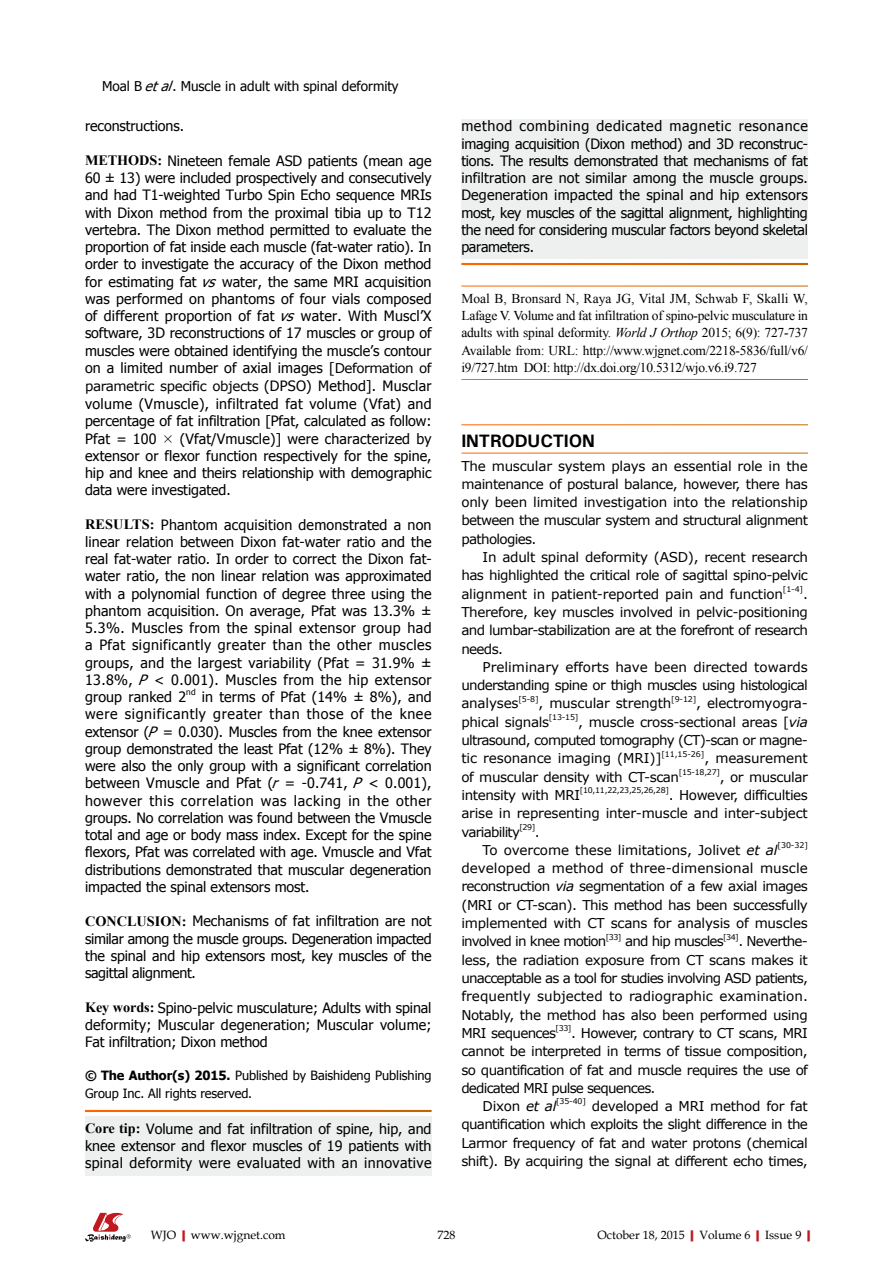
<style>
.page{position:relative;width:893px;height:1263px;background:#fff}
.page>*{position:absolute;margin:0;border:0;box-sizing:border-box;transform-origin:0 0}
.t1{font:700 18px "Univers";letter-spacing:-.01em;color:#000}
.t2{font:14.25px/17.2px "Tahoma";letter-spacing:-.005em;color:#000;text-align:justify}
.t3{font:13.5px/18.3px "Verdana";letter-spacing:-.03em;color:#000;text-align:justify}
.t4{font:13.5px/17.2px "Times New Roman";letter-spacing:-.02em;color:#000;text-align:justify}
.t5{font:13.5px "Verdana";letter-spacing:-.05em;color:#000}
.t6{font:13.5px "Verdana";letter-spacing:-.055em;color:#000}
.t7{font:13.5px/18.3px "Verdana";letter-spacing:-.01em;color:#000}
.t8{font:13.5px "Tahoma";color:#000}
.t9{font:13.5px "Verdana";color:#000}
.t10{font:13.5px "Verdana";letter-spacing:-.06em;color:#000}
.t11{font:12.75px/17.2px "Tahoma";letter-spacing:-.005em;color:#000}
.t12{font:12px "Book Antiqua";color:#000}
.t13{font:8.25px "Tahoma";color:#000}
.t14{font:7.8px "Verdana";letter-spacing:-.03em;color:#000}
.s1{font-style:italic}
.s2{font-family:"Times New Roman";font-weight:700}
.s3{font-family:"Verdana";font-size:13.5px}
.s4{font-family:"Tahoma";font-size:14.25px}
.s5{font-family:"Garamond";font-size:15.75px}
.s6{font-weight:700}
.s7{font-weight:700;color:#c01920}
</style>
<div class="page">
<div style="left:461px;top:119px;width:347px;height:140px;background:#eeefef"></div>
<div style="left:85px;top:1116px;width:347px;height:59px;background:#eeefef"></div>
<svg style="left:85px;top:1213px;width:46px;height:29px"></svg>
<p class="t8" style="left:102px;top:77px;width:298px">Moal B <span class="s1">etal</span>. Muscle in adult with spinal deformity</p>
<p class="t2" style="left:85px;top:117px;width:100px">reconstructions.</p>
<p class="t2" style="left:85px;top:151px;width:348px"><span class="s2">METHODS:</span> Nineteen female ASD patients (mean age 60 ± 13) were included prospectively and consecutively and had T1-weighted Turbo Spin Echo sequence MRIs with Dixon method from the proximal tibia up to T12 vertebra. The Dixon method permitted to evaluate the proportion of fat inside each muscle (fat-water ratio). In order to investigate the accuracy of the Dixon method for estimating fat <span class="s1">vs</span> water, the same MRI acquisition was performed on phantoms of four vials composed of different proportion of fat <span class="s1">vs</span> water. With Muscl’X software, 3D reconstructions of 17 muscles or group of muscles were obtained identifying the muscle’s contour on a limited number of axial images [<span class="s3">Deformation of</span></p>
<p class="t3" style="left:85px;top:376px;width:348px">parametric specific objects <span class="s4">(DPSO) Method]. Musclar</span></p>
<p class="t2" style="left:85px;top:394px;width:348px;line-height:17.7px">volume (Vmuscle), infiltrated fat volume (Vfat) and percentage of fat infiltration [Pfat, calculated as follow:<br>Pfat = 100 <span class="s5">×</span> (Vfat/Vmuscle)] were characterized by</p>
<p class="t2" style="left:85px;top:446px;width:348px">extensor or flexor function respectively for the spine, hip and knee and theirs relationship with demographic data were investigated.</p>
<p class="t2" style="left:85px;top:515px;width:348px"><span class="s2">RESULTS:</span> Phantom acquisition demonstrated a non linear relation between Dixon fat-water ratio and the real fat-water ratio. In order to correct the Dixon fat&shy;water ratio, the non linear relation was approximated with a polynomial function of degree three using the phantom acquisition. On average, Pfat was 13.3% ± 5.3%. Muscles from the spinal extensor group had a Pfat significantly greater than the other muscles groups, and the largest variability (Pfat = 31.9% ± 13.8%, <span class="s1">P</span> &lt; 0.001). Muscles from the hip extensor group ranked 2</p>
<p class="t13" style="left:186px;top:686px;width:11px">nd</p>
<p class="t2" style="left:85px;top:688px;width:348px;text-indent:117px">in terms of Pfat (14% ± 8%), and were significantly greater than those of the knee extensor (<span class="s1">P</span> = 0.030). Muscles from the knee extensor group demonstrated the least Pfat (12% ± 8%). They were also the only group with a significant correlation between Vmuscle and Pfat (<span class="s1">r</span> = -0.741, <span class="s1">P</span> &lt; 0.001), however this correlation was lacking in the other groups. No correlation was found between the Vmuscle total and age or body mass index. Except for the spine flexors, Pfat was correlated with age. Vmuscle and Vfat distributions demonstrated that muscular degeneration impacted the spinal extensors most.</p>
<p class="t2" style="left:85px;top:912px;width:348px"><span class="s2">CONCLUSION:</span> Mechanisms of fat infiltration are not similar among the muscle groups. Degeneration impacted the spinal and hip extensors most, key muscles of the sagittal alignment.</p>
<p class="t2" style="left:85px;top:998px;width:348px"><span class="s2">Key words:</span> Spino-pelvic musculature; Adults with spinal deformity; Muscular degeneration; Muscular volume; Fat infiltration; Dixon method</p>
<p class="t11" style="left:85px;top:1066px;width:348px"><span class="s6">© The Author(s) 2015.</span> Published by Baishideng Publishing<br>Group Inc. All rights reserved.</p>
<p class="t2" style="left:85px;top:1119px;width:348px"><span class="s2">Core tip:</span> Volume and fat infiltration of spine, hip, and knee extensor and flexor muscles of 19 patients with spinal deformity were evaluated with an innovative</p>
<p class="t2" style="left:461px;top:117px;width:348px">method combining dedicated magnetic resonance imaging acquisition (Dixon method) and 3D reconstruc&shy;tions. The results demonstrated that mechanisms of fat infiltration are not similar among the muscle groups.<br>Degeneration impacted the spinal and hip extensors most, key muscles of the sagittal alignment, highlighting the need for considering muscular factors beyond skeletal parameters.</p>
<p class="t4" style="left:461px;top:289px;width:348px">Moal B, Bronsard N, Raya JG, Vital JM, Schwab F, Skalli W, Lafage V. Volume and fat infiltration of spino-pelvic musculature in adults with spinal deformity. <span class="s1">World J Orthop</span> 2015; 6(9): 727-737<br>Available from: URL: http://www.wjgnet.com/2218-5836/full/v6/ i9/727.htm DOI: http://dx.doi.org/10.5312/wjo.v6.i9.727</p>
<p class="t1" style="left:461px;top:429px;width:135px">INTRODUCTION</p>
<p class="t3" style="left:461px;top:456px;width:348px">The muscular system plays an essential role in the</p>
<p class="t3" style="left:461px;top:475px;width:348px">maintenance of postural balance, however, there has</p>
<p class="t3" style="left:461px;top:493px;width:348px">only been limited investigation into the relationship</p>
<p class="t5" style="left:461px;top:511px;width:348px">between the muscular system and structural alignment</p>
<p class="t5" style="left:461px;top:529px;width:77px">pathologies.</p>
<p class="t3" style="left:483px;top:548px;width:327px">In adult spinal deformity (ASD), recent research</p>
<p class="t3" style="left:461px;top:566px;width:348px">has highlighted the critical role of sagittal spino-pelvic</p>
<p class="t3" style="left:461px;top:584px;width:323px">alignment in patient-reported pain and function</p>
<p class="t14" style="left:783px;top:584px;width:22px">[1-4]</p>
<p class="t3" style="left:803px;top:584px;width:6px">.</p>
<p class="t3" style="left:461px;top:603px;width:348px">Therefore, key muscles involved in pelvic-positioning</p>
<p class="t5" style="left:461px;top:621px;width:348px">and lumbar-stabilization are at the forefront of research</p>
<p class="t3" style="left:461px;top:639px;width:43px">needs.</p>
<p class="t9" style="left:483px;top:658px;width:327px">Preliminary efforts have been directed towards</p>
<p class="t6" style="left:461px;top:676px;width:348px">understanding spine or thigh muscles using histological</p>
<p class="t3" style="left:461px;top:694px;width:59px">analyses</p>
<p class="t14" style="left:518px;top:693px;width:22px">[5-8]</p>
<p class="t3" style="left:539px;top:694px;width:134px">, muscular strength</p>
<p class="t14" style="left:671px;top:693px;width:27px">[9-12]</p>
<p class="t3" style="left:696px;top:694px;width:111px">, electromyogra-</p>
<p class="t3" style="left:461px;top:712px;width:89px">phical signals</p>
<p class="t14" style="left:549px;top:712px;width:31px">[13-15]</p>
<p class="t3" style="left:461px;top:712px;width:348px;text-align:left;text-indent:117px">, muscle cross-sectional areas [<span class="s1">via </span>ultrasound, computed tomography (CT)-scan or magne&shy;tic resonance imaging (MRI)]</p>
<p class="t14" style="left:661px;top:748px;width:44px">[11,15-26]</p>
<p class="t7" style="left:704px;top:749px;width:105px">, measurement</p>
<p class="t3" style="left:461px;top:767px;width:219px">of muscular density with CT-scan</p>
<p class="t14" style="left:679px;top:767px;width:43px">[15-18,27]</p>
<p class="t3" style="left:720px;top:767px;width:90px">, or muscular</p>
<p class="t3" style="left:461px;top:786px;width:120px">intensity with MRI</p>
<p class="t14" style="left:580px;top:785px;width:91px">[10,11,22,23,25,26,28]</p>
<p class="t3" style="left:461px;top:786px;width:348px;text-indent:207px">. However, difficulties arise in representing inter-muscle and inter-subject variability</p>
<p class="t14" style="left:519px;top:821px;width:17px">[29]</p>
<p class="t7" style="left:483px;top:822px;width:297px;text-indent:52px">.<br>To overcome these limitations, Jolivet <span class="s1">et al</span></p>
<p class="t14" style="left:778px;top:840px;width:32px">[30-32]</p>
<p class="t3" style="left:461px;top:859px;width:348px">developed a method of three-dimensional muscle reconstruction <span class="s1">via</span> segmentation of a few axial images (MRI or CT-scan). This method has been successfully implemented with CT scans for analysis of muscles involved in knee motion</p>
<p class="t14" style="left:606px;top:931px;width:17px">[33]</p>
<p class="t10" style="left:625px;top:932px;width:100px">and hip muscles</p>
<p class="t14" style="left:723px;top:931px;width:17px">[34]</p>
<p class="t3" style="left:461px;top:932px;width:348px;text-align:left;text-indent:277px">. Neverthe&shy;less, the radiation exposure from CT scans makes it unacceptable as a tool for studies involving ASD patients, frequently subjected to radiographic examination.<br>Notably, the method has also been performed using MRI sequences</p>
<p class="t14" style="left:556px;top:1023px;width:17px">[33]</p>
<p class="t6" style="left:571px;top:1024px;width:238px">. However, contrary to CT scans, MRI</p>
<p class="t3" style="left:461px;top:1042px;width:348px">cannot be interpreted in terms of tissue composition,</p>
<p class="t5" style="left:461px;top:1060px;width:348px">so quantification of fat and muscle requires the use of</p>
<p class="t10" style="left:461px;top:1078px;width:196px">dedicated MRI pulse sequences.</p>
<p class="t3" style="left:483px;top:1097px;width:75px">Dixon <span class="s1">et al</span></p>
<p class="t14" style="left:556px;top:1096px;width:31px">[35-40]</p>
<p class="t3" style="left:461px;top:1097px;width:348px;text-indent:131px">developed a MRI method for fat quantification which exploits the slight difference in the Larmor frequency of fat and water protons (chemical shift). By acquiring the signal at different echo times,</p>
<p class="t12" style="left:151px;top:1226px;width:136px">WJO<span class="s7">|</span>www.wjgnet.com</p>
<p class="t12" style="left:437px;top:1226px;width:19px">728</p>
<p class="t12" style="left:597px;top:1226px;width:220px">October 18, 2015<span class="s7">|</span>Volume 6<span class="s7">|</span>Issue 9<span class="s7">|</span></p>
</div>
